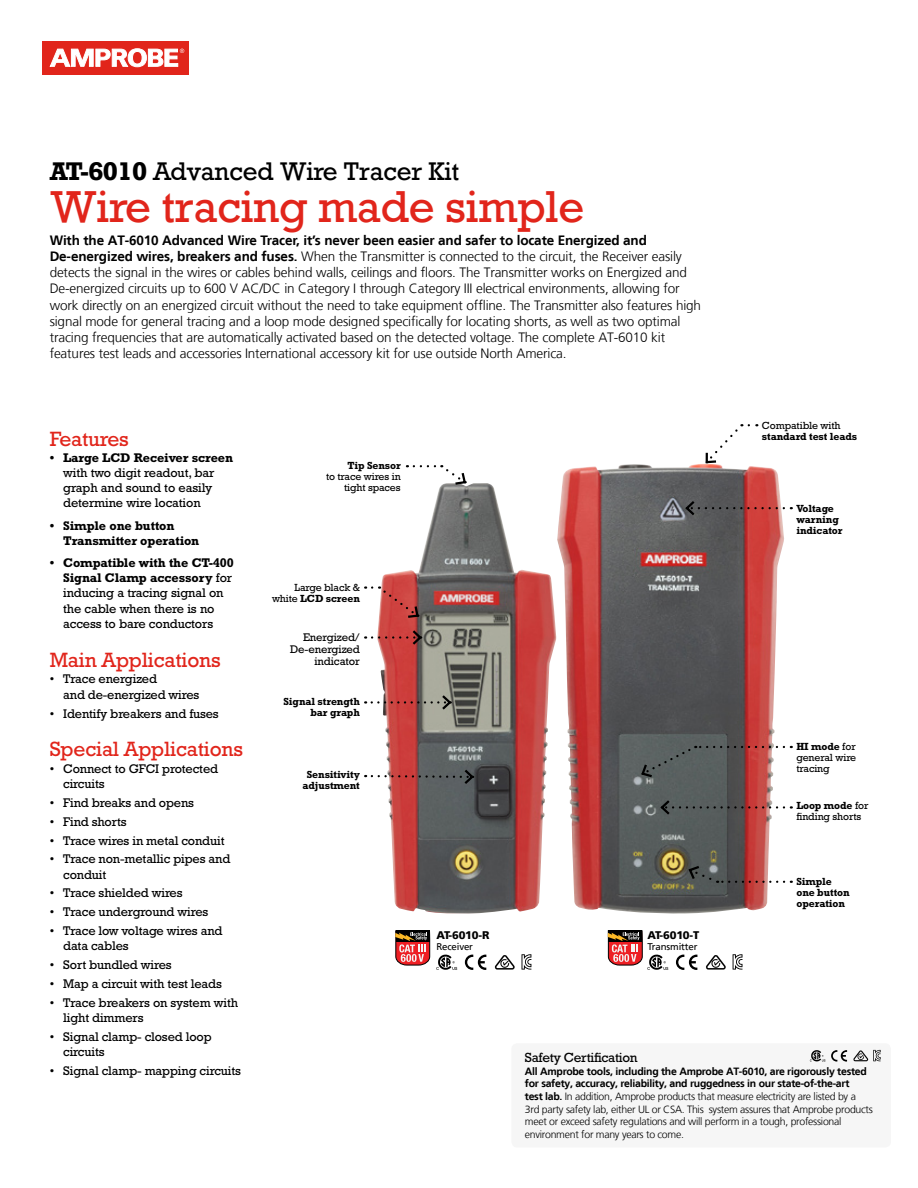
<style>
.page{position:relative;width:918px;height:1188px;background:#fff}
.page>*{position:absolute;margin:0;border:0;box-sizing:border-box;transform-origin:0 0}
.t1{font:42px "Rockwell";letter-spacing:-.01em;color:#e1251b}
.t2{font:24px "Rockwell";letter-spacing:-.01em;color:#000}
.t3{font:21px "Rockwell Std";letter-spacing:-.01em;color:#e1251b}
.t4{font:300 13.5px/16.2px "Frutiger LT";letter-spacing:-.01em;color:#000}
.t5{font:13.5px "Rockwell Std";letter-spacing:-.025em;color:#000}
.t6{font:12.75px/15.3px "Rockwell Std";letter-spacing:-.01em;color:#000}
.t7{font:700 12.75px/15.3px "Rockwell Std";letter-spacing:-.01em;color:#000}
.t8{font:11.25px/12px "Rockwell Std";letter-spacing:-.01em;color:#000;text-align:right}
.t9{font:900 11.1px "Frutiger LT";letter-spacing:-.015em;color:#000}
.t10{font:300 10.5px/12.6px "Frutiger LT";letter-spacing:-.025em;color:#000}
.t11{font:700 10.5px/11.2px "Rockwell Std";letter-spacing:-.01em;color:#000}
.t12{font:10.5px/11.2px "Rockwell Std";letter-spacing:-.01em;color:#000;text-align:right}
.t13{font:9.75px "Frutiger LT";letter-spacing:-.015em;color:#000}
.s1{font-weight:700}
</style>
<div class="page">
<div style="left:43px;top:41px;width:146px;height:33px;background:#e1251b"></div>
<svg style="left:49px;top:48px;width:135px;height:19px"></svg>
<img style="left:557px;top:464px;width:227px;height:450px">
<img style="left:378px;top:483px;width:178px;height:431px">
<svg style="left:414px;top:465px;width:53px;height:21px"></svg>
<svg style="left:372px;top:628px;width:52px;height:19px"></svg>
<svg style="left:372px;top:693px;width:81px;height:19px;background:#ae7c76"></svg>
<svg style="left:372px;top:586px;width:48px;height:33px"></svg>
<svg style="left:687px;top:864px;width:97px;height:19px"></svg>
<svg style="left:705px;top:424px;width:44px;height:41px"></svg>
<svg style="left:640px;top:746px;width:144px;height:33px;background:#766564"></svg>
<svg style="left:659px;top:798px;width:125px;height:19px;background:#786463"></svg>
<svg style="left:365px;top:767px;width:110px;height:19px"></svg>
<svg style="left:684px;top:499px;width:100px;height:19px;background:#825353"></svg>
<div style="left:511px;top:1043px;width:380px;height:105px;background:#f6f6f6;border-radius:6px"></div>
<svg style="left:831px;top:1050px;width:16px;height:12px"></svg>
<svg style="left:810px;top:1050px;width:15px;height:12px"></svg>
<svg style="left:853px;top:1050px;width:28px;height:11px"></svg>
<svg style="left:676px;top:955px;width:21px;height:15px"></svg>
<svg style="left:706px;top:955px;width:20px;height:15px"></svg>
<svg style="left:733px;top:954px;width:9px;height:16px"></svg>
<svg style="left:465px;top:955px;width:21px;height:15px"></svg>
<svg style="left:495px;top:955px;width:20px;height:15px"></svg>
<svg style="left:436px;top:955px;width:21px;height:15px"></svg>
<svg style="left:522px;top:954px;width:9px;height:16px"></svg>
<svg style="left:395px;top:930px;width:35px;height:36px"></svg>
<svg style="left:608px;top:930px;width:60px;height:40px"></svg>
<h2 class="t2" style="left:50px;top:156px;width:411px"><span class="s1">AT-6010</span> Advanced Wire Tracer Kit</h2>
<h1 class="t1" style="left:50px;top:181px;width:536px">Wire tracing made simple</h1>
<p class="t4" style="left:50px;top:232px;width:653px"><span class="s1">With the AT-6010 Advanced Wire Tracer, it’s never been easier and safer to locate Energized and De-energized wires, breakers and fuses.</span> When the Transmitter is connected to the circuit, the Receiver easily detects the signal in the wires or cables behind walls, ceilings and floors. The Transmitter works on Energized and De-energized circuits up to 600 V AC/DC in Category I through Category III electrical environments, allowing for work directly on an energized circuit without the need to take equipment offline. The Transmitter also features high signal mode for general tracing and a loop mode designed specifically for locating shorts, as well as two optimal tracing frequencies that are automatically activated based on the detected voltage. The complete AT-6010 kit features test leads and accessories International accessory kit for use outside North America.</p>
<h3 class="t3" style="left:50px;top:427px;width:81px">Features</h3>
<p class="t7" style="left:50px;top:449px;width:185px">• Large LCD Receiver screen</p>
<p class="t6" style="left:63px;top:465px;width:153px">with two digit readout, bar graph and sound to easily determine wire location</p>
<p class="t7" style="left:63px;top:517px;width:138px;text-indent:-14px">• Simple one button<br>Transmitter operation</p>
<p class="t6" style="left:63px;top:555px;width:172px;text-indent:-14px"><span class="s1">• Compatible with the CT-400<br>Signal Clamp accessory</span> for inducing a tracing signal on the cable when there is no access to bare conductors</p>
<h3 class="t3" style="left:50px;top:648px;width:173px">Main Applications</h3>
<p class="t6" style="left:63px;top:671px;width:138px;text-indent:-14px">• Trace energized<br>and de-energized wires</p>
<p class="t6" style="left:50px;top:705px;width:171px">• Identify breakers and fuses</p>
<h3 class="t3" style="left:50px;top:737px;width:195px">Special Applications</h3>
<p class="t6" style="left:63px;top:761px;width:157px;text-indent:-14px">• Connect to GFCI protected circuits</p>
<p class="t6" style="left:50px;top:795px;width:146px">• Find breaks and opens</p>
<p class="t6" style="left:50px;top:814px;width:79px">• Find shorts</p>
<p class="t6" style="left:50px;top:833px;width:176px">• Trace wires in metal conduit</p>
<p class="t6" style="left:63px;top:851px;width:169px;text-indent:-14px">• Trace non-metallic pipes and conduit</p>
<p class="t6" style="left:50px;top:885px;width:134px">• Trace shielded wires</p>
<p class="t6" style="left:50px;top:904px;width:160px">• Trace underground wires</p>
<p class="t6" style="left:63px;top:923px;width:161px;text-indent:-14px">• Trace low voltage wires and data cables</p>
<p class="t6" style="left:50px;top:957px;width:124px">• Sort bundled wires</p>
<p class="t6" style="left:50px;top:976px;width:174px">• Map a circuit with test leads</p>
<p class="t6" style="left:63px;top:995px;width:176px;text-indent:-14px">• Trace breakers on system with light dimmers</p>
<p class="t6" style="left:63px;top:1029px;width:150px;text-indent:-14px">• Signal clamp- closed loop circuits</p>
<p class="t6" style="left:50px;top:1063px;width:193px">• Signal clamp- mapping circuits</p>
<p class="t11" style="left:347px;top:459px;width:55px">Tip Sensor</p>
<p class="t12" style="left:326px;top:471px;width:76px">to trace wires in tight spaces</p>
<p class="t12" style="left:272px;top:582px;width:89px">Large black &amp; white <span class="s1">LCD screen</span></p>
<p class="t8" style="left:290px;top:631px;width:71px">Energized/<br>De-energized indicator</p>
<p class="t11" style="left:284px;top:695px;width:78px;text-align:right">Signal strength bar graph</p>
<p class="t11" style="left:302px;top:769px;width:59px;text-align:center">Sensitivity adjustment</p>
<p class="t12" style="left:762px;top:419px;width:80px">Compatible with</p>
<p class="t11" style="left:762px;top:431px;width:97px">standard test leads</p>
<p class="t11" style="left:796px;top:502px;width:48px">Voltage warning indicator</p>
<p class="t9" style="left:436px;top:928px;width:55px">AT-6010-R</p>
<p class="t13" style="left:436px;top:941px;width:38px">Receiver</p>
<p class="t9" style="left:647px;top:928px;width:53px">AT-6010-T</p>
<p class="t13" style="left:647px;top:941px;width:52px">Transmitter</p>
<p class="t12" style="left:796px;top:740px;width:61px;text-align:justify"><span class="s1">HI mode</span> for general wire tracing</p>
<p class="t12" style="left:796px;top:800px;width:74px;text-align:left"><span class="s1">Loop mode</span> for finding shorts</p>
<p class="t11" style="left:796px;top:875px;width:55px">Simple one button operation</p>
<p class="t5" style="left:525px;top:1050px;width:114px">Safety Certification</p>
<p class="t10" style="left:525px;top:1065px;width:350px"><span class="s1">All Amprobe tools, including the Amprobe AT-6010, are rigorously tested for safety, accuracy, reliability, and ruggedness in our state-of-the-art<br>test lab.</span> In addition, Amprobe products that measure electricity are listed by a 3rd party safety lab, either UL or CSA. This system assures that Amprobe products meet or exceed safety regulations and will perform in a tough, professional environment for many years to come.</p>
</div>
